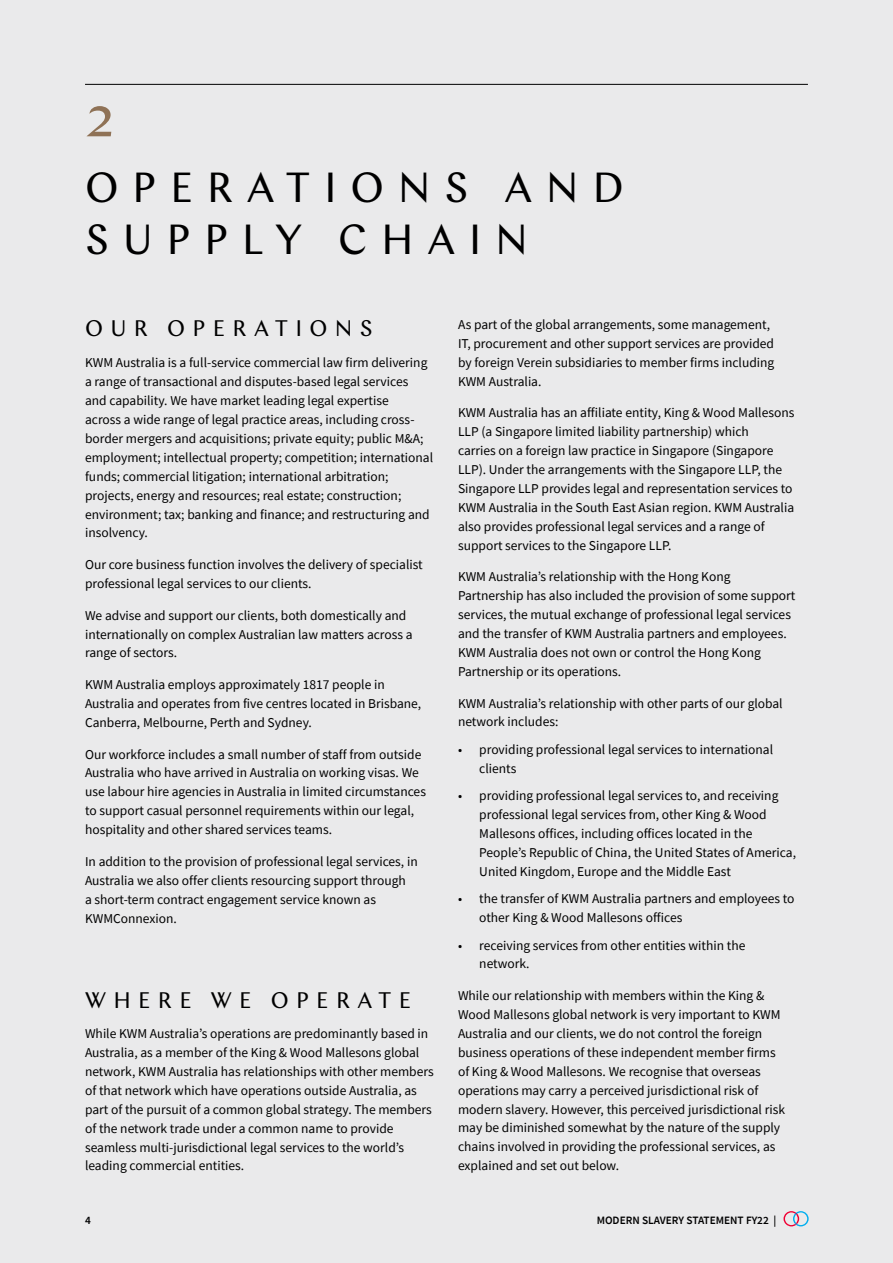
<style>
.page{position:relative;width:893px;height:1263px;background:#eaeaeb}
.page>*{position:absolute;margin:0;border:0;box-sizing:border-box;transform-origin:0 0}
.t1{font:57px "Chap";color:#8f7256}
.t2{font:42px/52.5px "Chap";letter-spacing:.325em;color:#000}
.t3{font:22.5px "Chap";letter-spacing:.325em;color:#000}
.t4{font:13.5px/18.9px "Source Sans Pro";color:#000}
.t5{font:600 11.25px "Source Sans Pro";color:#000}
</style>
<div class="page">
<svg style="left:783px;top:1211px;width:26px;height:15px"></svg>
<hr style="left:85px;top:84px;width:723px;height:1px;background:#000">
<h1 class="t1" style="left:85px;top:81px;width:31px">2</h1>
<h2 class="t2" style="left:85px;top:161px;width:540px">OPERATIONS AND<br>SUPPLY CHAIN</h2>
<h3 class="t3" style="left:85px;top:314px;width:289px">OUR OPERATIONS</h3>
<p class="t4" style="left:85px;top:353px;width:350px">KWM Australia is a full-service commercial law firm delivering a range of transactional and disputes-based legal services and capability. We have market leading legal expertise<br>across a wide range of legal practice areas, including cross&shy;border mergers and acquisitions; private equity; public M&amp;A; employment; intellectual property; competition; international funds; commercial litigation; international arbitration; projects, energy and resources; real estate; construction; environment; tax; banking and finance; and restructuring and insolvency.</p>
<p class="t4" style="left:85px;top:555px;width:339px">Our core business function involves the delivery of specialist professional legal services to our clients.</p>
<p class="t4" style="left:85px;top:606px;width:329px">We advise and support our clients, both domestically and internationally on complex Australian law matters across a range of sectors.</p>
<p class="t4" style="left:85px;top:675px;width:338px">KWM Australia employs approximately 1817 people in<br>Australia and operates from five centres located in Brisbane,<br>Canberra, Melbourne, Perth and Sydney.</p>
<p class="t4" style="left:85px;top:744px;width:342px">Our workforce includes a small number of staff from outside Australia who have arrived in Australia on working visas. We use labour hire agencies in Australia in limited circumstances to support casual personnel requirements within our legal, hospitality and other shared services teams.</p>
<p class="t4" style="left:85px;top:852px;width:334px">In addition to the provision of professional legal services, in Australia we also offer clients resourcing support through<br>a short-term contract engagement service known as KWMConnexion.</p>
<h3 class="t3" style="left:85px;top:986px;width:328px">WHERE WE OPERATE</h3>
<p class="t4" style="left:85px;top:1024px;width:350px">While KWM Australia’s operations are predominantly based in Australia, as a member of the King &amp; Wood Mallesons global network, KWM Australia has relationships with other members of that network which have operations outside Australia, as part of the pursuit of a common global strategy. The members of the network trade under a common name to provide seamless multi-jurisdictional legal services to the world’s leading commercial entities.</p>
<p class="t4" style="left:458px;top:315px;width:318px">As part of the global arrangements, some management, IT, procurement and other support services are provided by foreign Verein subsidiaries to member firms including KWM Australia.</p>
<p class="t4" style="left:458px;top:403px;width:338px">KWM Australia has an affiliate entity, King &amp; Wood Mallesons LLP (a Singapore limited liability partnership) which<br>carries on a foreign law practice in Singapore (Singapore LLP). Under the arrangements with the Singapore LLP, the Singapore LLP provides legal and representation services to KWM Australia in the South East Asian region. KWM Australia also provides professional legal services and a range of support services to the Singapore LLP.</p>
<p class="t4" style="left:458px;top:567px;width:339px">KWM Australia’s relationship with the Hong Kong Partnership has also included the provision of some support services, the mutual exchange of professional legal services and the transfer of KWM Australia partners and employees.<br>KWM Australia does not own or control the Hong Kong Partnership or its operations.</p>
<p class="t4" style="left:458px;top:693px;width:326px">KWM Australia’s relationship with other parts of our global network includes:</p>
<p class="t4" style="left:479px;top:740px;width:295px;text-indent:-21px">• providing professional legal services to international clients</p>
<p class="t4" style="left:479px;top:786px;width:318px;text-indent:-21px">• providing professional legal services to, and receiving professional legal services from, other King &amp; Wood Mallesons offices, including offices located in the People’s Republic of China, the United States of America, United Kingdom, Europe and the Middle East</p>
<p class="t4" style="left:479px;top:889px;width:317px;text-indent:-21px">• the transfer of KWM Australia partners and employees to other King &amp; Wood Mallesons offices</p>
<p class="t4" style="left:479px;top:935px;width:268px;text-indent:-21px">• receiving services from other entities within the network.</p>
<p class="t4" style="left:458px;top:986px;width:329px">While our relationship with members within the King &amp; Wood Mallesons global network is very important to KWM Australia and our clients, we do not control the foreign business operations of these independent member firms of King &amp; Wood Mallesons. We recognise that overseas operations may carry a perceived jurisdictional risk of modern slavery. However, this perceived jurisdictional risk may be diminished somewhat by the nature of the supply chains involved in providing the professional services, as explained and set out below.</p>
<p class="t5" style="left:85px;top:1213px;width:7px">4</p>
<p class="t5" style="left:597px;top:1213px;width:181px">MODERN SLAVERY STATEMENT FY22 |</p>
</div>
